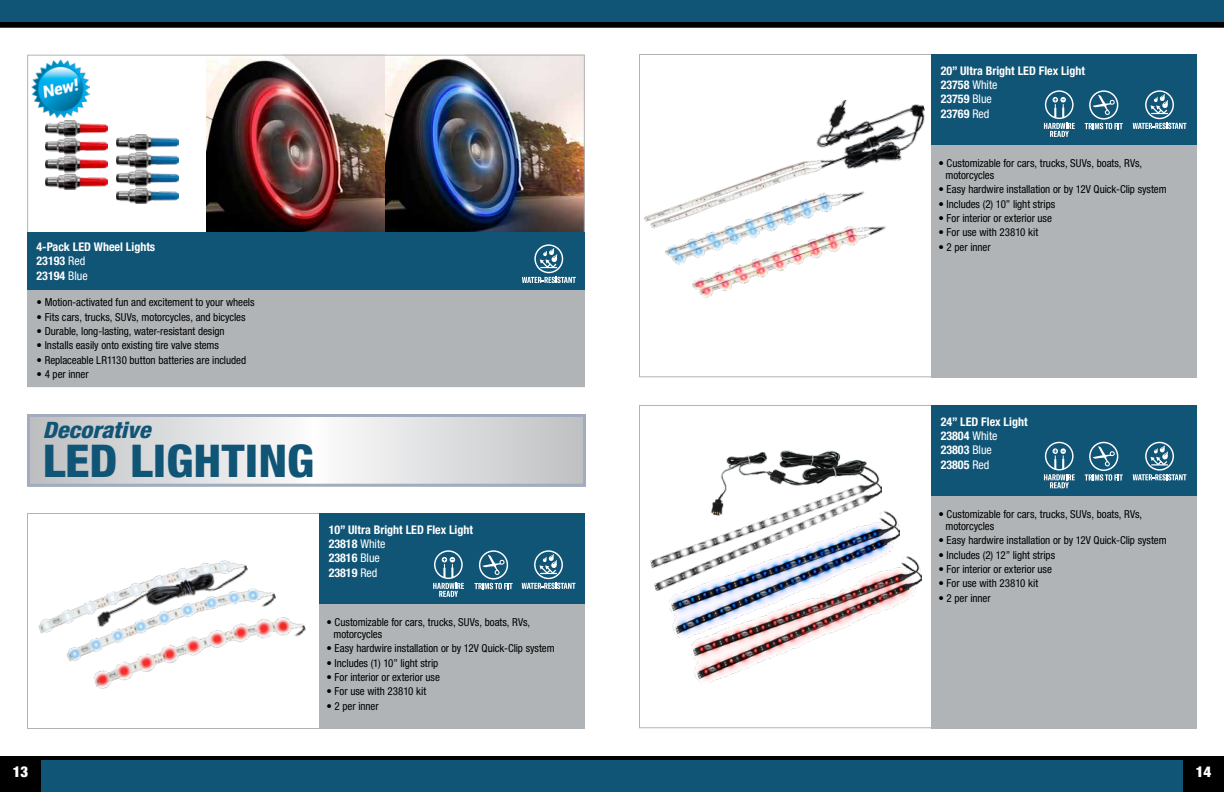
<style>
.page{position:relative;width:1224px;height:792px;background:#fff}
.page>*{position:absolute;margin:0;border:0;box-sizing:border-box;transform-origin:0 0}
.t1{font:800 condensed 45.2px "Helvetica Neue LT Std";color:#105476;scale:1.08 1}
.t2{font:italic 800 condensed 22.6px "Helvetica Neue LT Std";color:#105476;scale:1.08 1}
.t3{font:900 condensed 15px "Helvetica Neue LT Std";color:#fff}
.t4{font:700 condensed 12px/14.4px "Helvetica Neue LT Std";color:#fff}
.t5{font:condensed 11px/12px "Helvetica Neue LT Std";color:#000}
.s1{font-weight:400}
</style>
<div class="page">
<div style="left:0;top:756px;width:612px;height:36px;background:#000"></div>
<div style="left:612px;top:756px;width:612px;height:36px;background:#000"></div>
<div style="left:41px;top:760px;width:571px;height:32px;background:#105476"></div>
<div style="left:612px;top:760px;width:571px;height:32px;background:#105476"></div>
<div style="left:0;top:0;width:612px;height:27px;background:#105476"></div>
<div style="left:612px;top:0;width:612px;height:27px;background:#105476"></div>
<hr style="left:0;top:23px;width:612px;height:4px;background:#000">
<hr style="left:612px;top:23px;width:612px;height:4px;background:#000">
<img style="left:650px;top:451px;width:231px;height:140px">
<img style="left:670px;top:509px;width:230px;height:128px">
<img style="left:692px;top:556px;width:230px;height:126px">
<img style="left:644px;top:100px;width:281px;height:129px">
<img style="left:664px;top:179px;width:205px;height:86px">
<img style="left:690px;top:212px;width:205px;height:86px">
<div style="left:931px;top:134px;width:266px;height:243px;background:#b1b4b6"></div>
<div style="left:931px;top:485px;width:266px;height:243px;background:#b1b4b6"></div>
<div style="left:931px;top:54px;width:266px;height:90px;background:#105476"></div>
<div style="left:931px;top:405px;width:266px;height:90px;background:#105476"></div>
<svg style="left:1044px;top:90px;width:31px;height:47px"></svg>
<svg style="left:1044px;top:442px;width:31px;height:46px"></svg>
<svg style="left:1133px;top:90px;width:54px;height:39px"></svg>
<svg style="left:1133px;top:442px;width:54px;height:38px"></svg>
<svg style="left:1085px;top:442px;width:38px;height:39px"></svg>
<svg style="left:1085px;top:90px;width:38px;height:39px"></svg>
<svg style="left:31px;top:418px;width:551px;height:65px"></svg>
<div style="left:27px;top:414px;width:559px;height:73px;border:3px solid #a2acbe"></div>
<div style="left:319px;top:593px;width:266px;height:136px;background:#b1b4b6"></div>
<div style="left:319px;top:513px;width:266px;height:90px;background:#105476"></div>
<img style="left:67px;top:588px;width:210px;height:74px">
<img style="left:38px;top:560px;width:212px;height:97px">
<img style="left:92px;top:599px;width:214px;height:90px">
<svg style="left:433px;top:550px;width:31px;height:47px"></svg>
<svg style="left:522px;top:550px;width:54px;height:39px"></svg>
<svg style="left:474px;top:550px;width:39px;height:39px"></svg>
<img style="left:206px;top:57px;width:179px;height:176px">
<img style="left:385px;top:57px;width:198px;height:176px">
<div style="left:27px;top:278px;width:558px;height:109px;background:#b1b4b6"></div>
<div style="left:27px;top:233px;width:558px;height:57px;background:#105476"></div>
<img style="left:46px;top:121px;width:62px;height:68px">
<img style="left:116px;top:134px;width:62px;height:69px">
<img style="left:32px;top:59px;width:58px;height:58px">
<svg style="left:522px;top:244px;width:54px;height:39px"></svg>
<p class="t4" style="left:37px;top:239px;width:120px">4-Pack LED Wheel Lights<br>23193 <span class="s1">Red<br></span>23194 <span class="s1">Blue</span></p>
<p class="t5" style="left:37px;top:296px;width:219px">• Motion-activated fun and excitement to your wheels</p>
<p class="t5" style="left:37px;top:311px;width:211px">• Fits cars, trucks, SUVs, motorcycles, and bicycles</p>
<p class="t5" style="left:37px;top:325px;width:190px">• Durable, long-lasting, water-resistant design</p>
<p class="t5" style="left:37px;top:339px;width:184px">• Installs easily onto existing tire valve stems</p>
<p class="t5" style="left:37px;top:354px;width:211px">• Replaceable LR1130 button batteries are included</p>
<p class="t5" style="left:37px;top:368px;width:54px">• 4 per inner</p>
<h2 class="t2" style="left:43px;top:416px;width:101px">Decorative</h2>
<h1 class="t1" style="left:43px;top:433px;width:253px">LED LIGHTING</h1>
<p class="t4" style="left:329px;top:522px;width:146px">10” Ultra Bright LED Flex Light<br>23818 <span class="s1">White<br></span>23816 <span class="s1">Blue<br></span>23819 <span class="s1">Red</span></p>
<p class="t5" style="left:334px;top:616px;width:198px;text-indent:-7px">• Customizable for cars, trucks, SUVs, boats, RVs, motorcycles</p>
<p class="t5" style="left:327px;top:642px;width:230px">• Easy hardwire installation or by 12V Quick-Clip system</p>
<p class="t5" style="left:327px;top:657px;width:113px">• Includes (1) 10” light strip</p>
<p class="t5" style="left:327px;top:671px;width:115px">• For interior or exterior use</p>
<p class="t5" style="left:327px;top:685px;width:101px">• For use with 23810 kit</p>
<p class="t5" style="left:327px;top:700px;width:54px">• 2 per inner</p>
<p class="t4" style="left:941px;top:63px;width:146px">20” Ultra Bright LED Flex Light<br>23758 <span class="s1">White<br></span>23759 <span class="s1">Blue<br></span>23769 <span class="s1">Red</span></p>
<p class="t5" style="left:946px;top:157px;width:198px;text-indent:-7px">• Customizable for cars, trucks, SUVs, boats, RVs, motorcycles</p>
<p class="t5" style="left:939px;top:183px;width:230px">• Easy hardwire installation or by 12V Quick-Clip system</p>
<p class="t5" style="left:939px;top:198px;width:118px">• Includes (2) 10” light strips</p>
<p class="t5" style="left:939px;top:212px;width:115px">• For interior or exterior use</p>
<p class="t5" style="left:939px;top:226px;width:101px">• For use with 23810 kit</p>
<p class="t5" style="left:939px;top:241px;width:54px">• 2 per inner</p>
<p class="t4" style="left:941px;top:414px;width:88px">24” LED Flex Light<br>23804 <span class="s1">White<br></span>23803 <span class="s1">Blue<br></span>23805 <span class="s1">Red</span></p>
<p class="t5" style="left:946px;top:508px;width:198px;text-indent:-7px">• Customizable for cars, trucks, SUVs, boats, RVs, motorcycles</p>
<p class="t5" style="left:939px;top:534px;width:230px">• Easy hardwire installation or by 12V Quick-Clip system</p>
<p class="t5" style="left:939px;top:549px;width:118px">• Includes (2) 12” light strips</p>
<p class="t5" style="left:939px;top:563px;width:115px">• For interior or exterior use</p>
<p class="t5" style="left:939px;top:577px;width:101px">• For use with 23810 kit</p>
<p class="t5" style="left:939px;top:592px;width:54px">• 2 per inner</p>
<h3 class="t3" style="left:13px;top:763px;width:17px">13</h3>
<h3 class="t3" style="left:1196px;top:763px;width:17px">14</h3>
</div>
